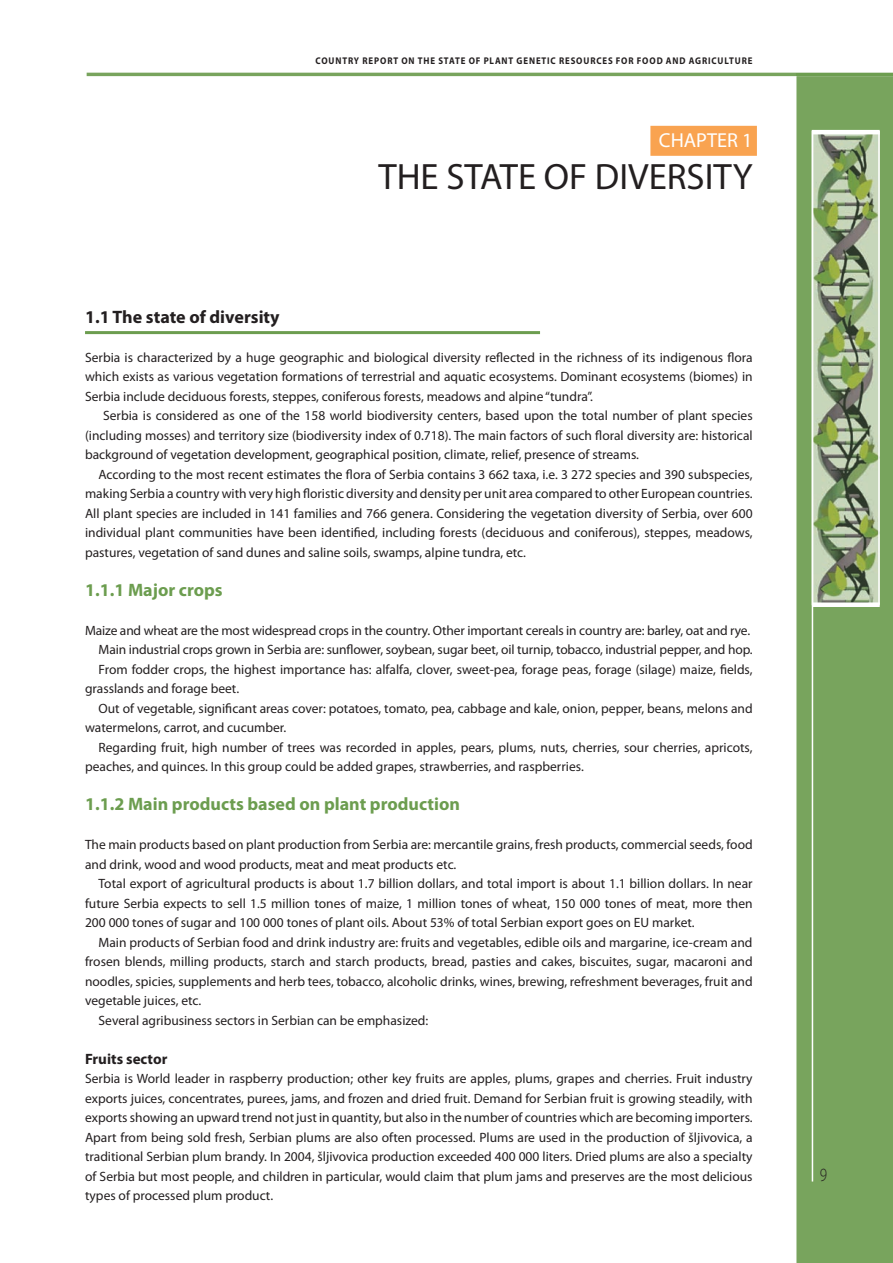
<style>
.page{position:relative;width:893px;height:1263px;background:#fff}
.page>*{position:absolute;margin:0;border:0;box-sizing:border-box;transform-origin:0 0}
.t1{font:36.75px "Myriad Pro";color:#231f20}
.t2{font:20.25px "Myriad Pro";color:#fff}
.t3{font:300 18.75px "Myriad Pro";color:#231f20;scale:.8 1}
.t4{font:700 18px "Myriad Pro";color:#6c9d4f}
.t5{font:700 18px "Myriad Pro";color:#231f20}
.t6{font:700 15px "Myriad Pro";color:#231f20}
.t7{font:13.5px/19.5px "Myriad Pro";color:#231f20;text-align:justify}
.t8{font:700 9.75px "Myriad Pro";letter-spacing:.1em;color:#231f20;scale:.9 1}
</style>
<div class="page">
<div style="left:796px;top:76px;width:97px;height:1187px;background:#78a45d"></div>
<img style="left:814px;top:134px;width:64px;height:468px">
<div style="left:812px;top:131px;width:68px;height:474px;border:1px solid #fff"></div>
<div style="left:813px;top:602px;width:67px;height:5px;background:#fff"></div>
<hr style="left:813px;top:130px;width:67px;height:4px;background:#fff">
<hr style="left:87px;top:73px;width:806px;height:3px;background:#78a45d">
<hr style="left:796px;top:74px;width:97px;height:2px;background:#6d9e50">
<hr style="left:812px;top:130px;width:1px;height:1051px;background:#fff">
<div style="left:650px;top:126px;width:107px;height:30px;background:#f9a350"></div>
<hr style="left:85px;top:331px;width:455px;height:3px;background:#6c9d4f">
<p class="t8" style="left:315px;top:55px;width:487px">COUNTRY REPORT ON THE STATE OF PLANT GENETIC RESOURCES FOR FOOD AND AGRICULTURE</p>
<h2 class="t2" style="left:659px;top:128px;width:95px">CHAPTER 1</h2>
<h1 class="t1" style="left:378px;top:154px;width:376px">THE STATE OF DIVERSITY</h1>
<h3 class="t5" style="left:85px;top:305px;width:196px">1.1 The state of diversity</h3>
<p class="t7" style="left:85px;top:347px;width:669px">Serbia is characterized by a huge geographic and biological diversity reflected in the richness of its indigenous flora which exists as various vegetation formations of terrestrial and aquatic ecosystems. Dominant ecosystems (biomes) in Serbia include deciduous forests, steppes, coniferous forests, meadows and alpine “tundra”.</p>
<p class="t7" style="left:85px;top:406px;width:669px;text-indent:18px">Serbia is considered as one of the 158 world biodiversity centers, based upon the total number of plant species (including mosses) and territory size (biodiversity index of 0.718). The main factors of such floral diversity are: historical background of vegetation development, geographical position, climate, relief, presence of streams.</p>
<p class="t7" style="left:85px;top:464px;width:669px;text-indent:14px">According to the most recent estimates the flora of Serbia contains 3 662 taxa, i.e. 3 272 species and 390 subspecies, making Serbia a country with very high floristic diversity and density per unit area compared to other European countries.<br>All plant species are included in 141 families and 766 genera. Considering the vegetation diversity of Serbia, over 600 individual plant communities have been identified, including forests (deciduous and coniferous), steppes, meadows, pastures, vegetation of sand dunes and saline soils, swamps, alpine tundra, etc.</p>
<h3 class="t4" style="left:85px;top:578px;width:139px">1.1.1 Major crops</h3>
<p class="t7" style="left:85px;top:620px;width:667px">Maize and wheat are the most widespread crops in the country. Other important cereals in country are: barley, oat and rye.</p>
<p class="t7" style="left:99px;top:640px;width:656px">Main industrial crops grown in Serbia are: sunflower, soybean, sugar beet, oil turnip, tobacco, industrial pepper, and hop.</p>
<p class="t7" style="left:99px;top:659px;width:656px">From fodder crops, the highest importance has: alfalfa, clover, sweet-pea, forage peas, forage (silage) maize, fields,</p>
<p class="t7" style="left:85px;top:679px;width:156px">grasslands and forage beet.</p>
<p class="t7" style="left:99px;top:698px;width:656px">Out of vegetable, significant areas cover: potatoes, tomato, pea, cabbage and kale, onion, pepper, beans, melons and</p>
<p class="t7" style="left:85px;top:718px;width:203px">watermelons, carrot, and cucumber.</p>
<p class="t7" style="left:99px;top:737px;width:656px">Regarding fruit, high number of trees was recorded in apples, pears, plums, nuts, cherries, sour cherries, apricots,</p>
<p class="t7" style="left:85px;top:757px;width:500px">peaches, and quinces. In this group could be added grapes, strawberries, and raspberries.</p>
<h3 class="t4" style="left:85px;top:792px;width:376px">1.1.2 Main products based on plant production</h3>
<p class="t7" style="left:85px;top:835px;width:669px">The main products based on plant production from Serbia are: mercantile grains, fresh products, commercial seeds, food and drink, wood and wood products, meat and meat products etc.</p>
<p class="t7" style="left:85px;top:874px;width:669px;text-indent:14px">Total export of agricultural products is about 1.7 billion dollars, and total import is about 1.1 billion dollars. In near future Serbia expects to sell 1.5 million tones of maize, 1 million tones of wheat, 150 000 tones of meat, more then 200 000 tones of sugar and 100 000 tones of plant oils. About 53% of total Serbian export goes on EU market.</p>
<p class="t7" style="left:99px;top:932px;width:655px">Main products of Serbian food and drink industry are: fruits and vegetables, edible oils and margarine, ice-cream and</p>
<p class="t7" style="left:85px;top:952px;width:669px">frosen blends, milling products, starch and starch products, bread, pasties and cakes, biscuites, sugar, macaroni and</p>
<p class="t7" style="left:85px;top:971px;width:669px">noodles, spicies, supplements and herb tees, tobacco, alcoholic drinks, wines, brewing, refreshment beverages, fruit and</p>
<p class="t7" style="left:85px;top:991px;width:118px">vegetable juices, etc.</p>
<p class="t7" style="left:99px;top:1010px;width:331px">Several agribusiness sectors in Serbian can be emphasized:</p>
<p class="t6" style="left:85px;top:1049px;width:84px">Fruits sector</p>
<p class="t7" style="left:85px;top:1069px;width:669px">Serbia is World leader in raspberry production; other key fruits are apples, plums, grapes and cherries. Fruit industry exports juices, concentrates, purees, jams, and frozen and dried fruit. Demand for Serbian fruit is growing steadily, with exports showing an upward trend not just in quantity, but also in the number of countries which are becoming importers.<br>Apart from being sold fresh, Serbian plums are also often processed. Plums are used in the production of šljivovica, a traditional Serbian plum brandy. In 2004, šljivovica production exceeded 400 000 liters. Dried plums are also a specialty of Serbia but most people, and children in particular, would claim that plum jams and preserves are the most delicious types of processed plum product.</p>
<h3 class="t3" style="left:820px;top:1163px;width:11px">9</h3>
</div>
